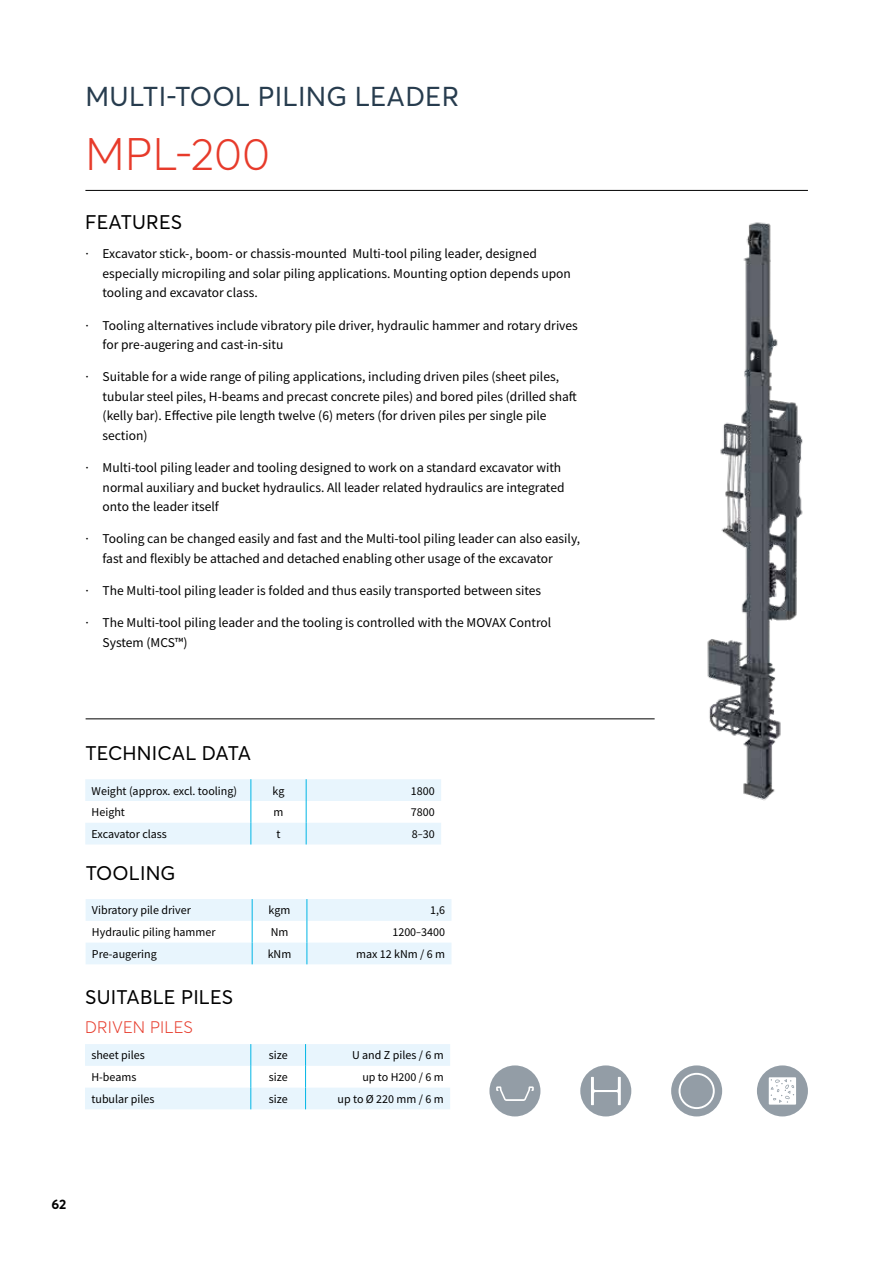
<style>
.page{position:relative;width:893px;height:1263px;background:#fff}
.page>*{position:absolute;margin:0;border:0;box-sizing:border-box;transform-origin:0 0}
.t1{font:300 45px "Averta";letter-spacing:.005em;color:#e73b2b}
.t2{font:27px "Averta";letter-spacing:.01em;color:#273c4e}
.t3{font:19.5px "Averta";letter-spacing:.01em;color:#000}
.t4{font:300 16.5px "Averta";letter-spacing:.01em;color:#e73b2b}
.t5{font:13.5px/19.5px "Source Sans Pro";color:#000}
.t6{font:700 13.5px "Averta";color:#000}
.t7{font:12px "Source Sans Pro";color:#000}
</style>
<div class="page">
<svg style="left:580px;top:1065px;width:51px;height:51px"></svg>
<svg style="left:489px;top:1065px;width:51px;height:51px"></svg>
<svg style="left:671px;top:1065px;width:51px;height:51px"></svg>
<svg style="left:757px;top:1065px;width:51px;height:51px"></svg>
<img style="left:707px;top:222px;width:96px;height:579px">
<hr style="left:85px;top:190px;width:723px;height:1px;background:#000">
<hr style="left:86px;top:719px;width:569px;height:1px;background:#000">
<svg style="left:85px;top:779px;width:356px;height:65px"></svg>
<svg style="left:85px;top:1044px;width:365px;height:65px"></svg>
<svg style="left:86px;top:899px;width:365px;height:65px"></svg>
<h2 class="t2" style="left:86px;top:80px;width:375px">MULTI-TOOL PILING LEADER</h2>
<h1 class="t1" style="left:86px;top:126px;width:186px">MPL-200</h1>
<h3 class="t3" style="left:85px;top:210px;width:99px">FEATURES</h3>
<p class="t5" style="left:103px;top:244px;width:470px;text-indent:-17px">· Excavator stick-, boom- or chassis-mounted Multi-tool piling leader, designed especially micropiling and solar piling applications. Mounting option depends upon tooling and excavator class.</p>
<p class="t5" style="left:103px;top:315px;width:477px;text-indent:-17px">· Tooling alternatives include vibratory pile driver, hydraulic hammer and rotary drives for pre-augering and cast-in-situ</p>
<p class="t5" style="left:103px;top:367px;width:476px;text-indent:-17px">· Suitable for a wide range of piling applications, including driven piles (sheet piles, tubular steel piles, H-beams and precast concrete piles) and bored piles (drilled shaft (kelly bar). Effective pile length twelve (6) meters (for driven piles per single pile section)</p>
<p class="t5" style="left:103px;top:458px;width:463px;text-indent:-17px">· Multi-tool piling leader and tooling designed to work on a standard excavator with normal auxiliary and bucket hydraulics. All leader related hydraulics are integrated onto the leader itself</p>
<p class="t5" style="left:103px;top:529px;width:479px;text-indent:-17px">· Tooling can be changed easily and fast and the Multi-tool piling leader can also easily, fast and flexibly be attached and detached enabling other usage of the excavator</p>
<p class="t5" style="left:86px;top:581px;width:457px">· The Multi-tool piling leader is folded and thus easily transported between sites</p>
<p class="t5" style="left:103px;top:613px;width:450px;text-indent:-17px">· The Multi-tool piling leader and the tooling is controlled with the MOVAX Control<br>System (MCS™)</p>
<h3 class="t3" style="left:85px;top:741px;width:167px">TECHNICAL DATA</h3>
<p class="t7" style="left:92px;top:783px;width:147px">Weight (approx. excl. tooling)</p>
<p class="t7" style="left:273px;top:783px;width:13px">kg</p>
<p class="t7" style="left:411px;top:783px;width:25px">1800</p>
<p class="t7" style="left:92px;top:805px;width:35px">Height</p>
<p class="t7" style="left:274px;top:805px;width:11px">m</p>
<p class="t7" style="left:411px;top:805px;width:25px">7800</p>
<p class="t7" style="left:92px;top:826px;width:77px">Excavator class</p>
<p class="t7" style="left:276px;top:826px;width:6px">t</p>
<p class="t7" style="left:412px;top:826px;width:24px">8–30</p>
<h3 class="t3" style="left:86px;top:861px;width:91px">TOOLING</h3>
<p class="t7" style="left:92px;top:903px;width:100px">Vibratory pile driver</p>
<p class="t7" style="left:269px;top:903px;width:23px">kgm</p>
<p class="t7" style="left:430px;top:903px;width:16px">1,6</p>
<p class="t7" style="left:92px;top:924px;width:125px">Hydraulic piling hammer</p>
<p class="t7" style="left:271px;top:924px;width:19px">Nm</p>
<p class="t7" style="left:392px;top:924px;width:54px">1200–3400</p>
<p class="t7" style="left:92px;top:946px;width:66px">Pre-augering</p>
<p class="t7" style="left:268px;top:946px;width:25px">kNm</p>
<p class="t7" style="left:356px;top:946px;width:91px">max 12 kNm / 6 m</p>
<h3 class="t3" style="left:85px;top:985px;width:150px">SUITABLE PILES</h3>
<p class="t4" style="left:85px;top:1017px;width:110px">DRIVEN PILES</p>
<p class="t7" style="left:91px;top:1048px;width:55px">sheet piles</p>
<p class="t7" style="left:269px;top:1048px;width:20px">size</p>
<p class="t7" style="left:352px;top:1048px;width:93px">U and Z piles / 6 m</p>
<p class="t7" style="left:91px;top:1069px;width:47px">H-beams</p>
<p class="t7" style="left:269px;top:1069px;width:20px">size</p>
<p class="t7" style="left:362px;top:1069px;width:83px">up to H200 / 6 m</p>
<p class="t7" style="left:91px;top:1091px;width:65px">tubular piles</p>
<p class="t7" style="left:269px;top:1091px;width:20px">size</p>
<p class="t7" style="left:338px;top:1091px;width:108px">up to Ø 220 mm / 6 m</p>
<p class="t6" style="left:52px;top:1195px;width:16px">62</p>
</div>
